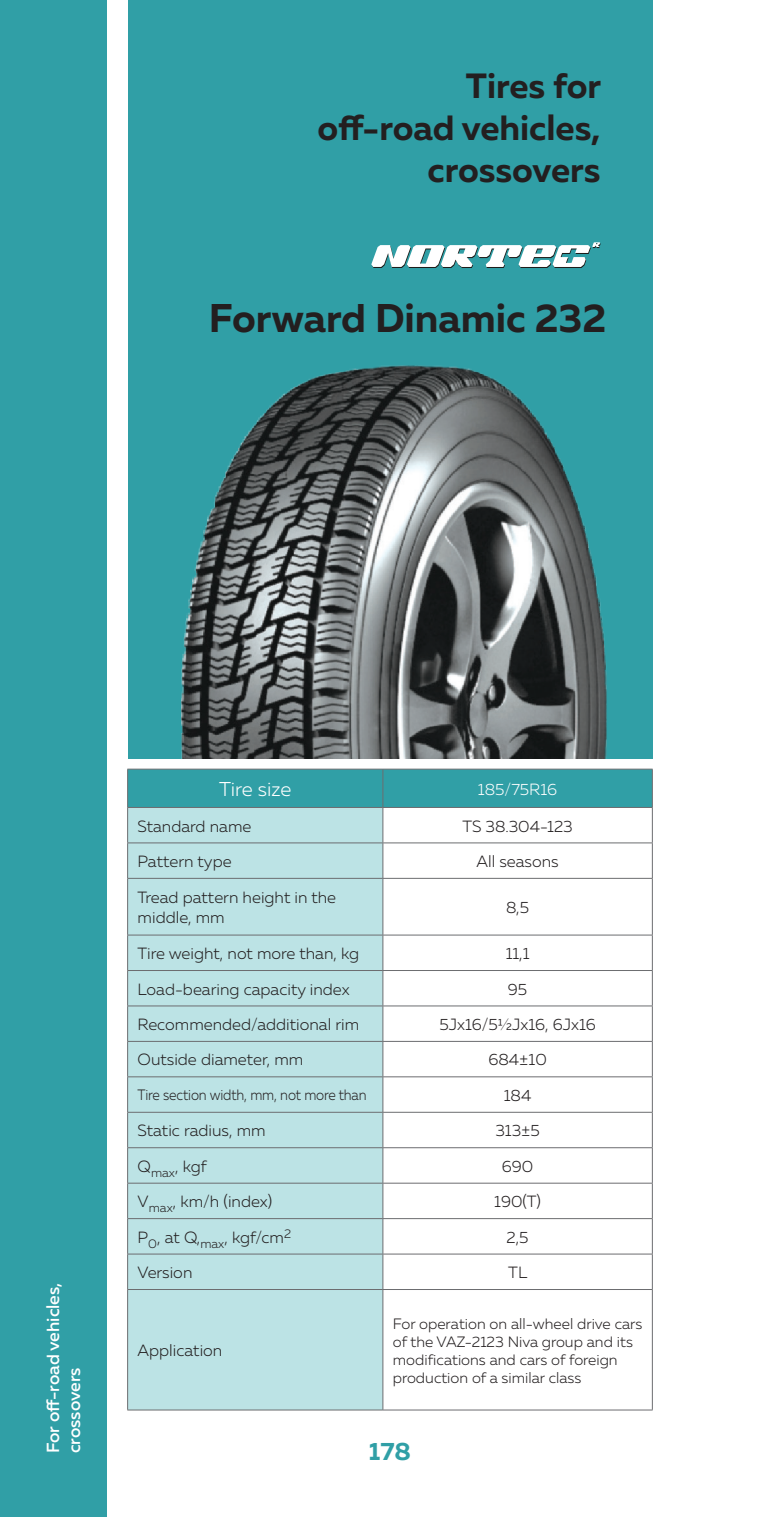
<style>
.page{position:relative;width:780px;height:1517px;background:#fff}
.page>*{position:absolute;margin:0;border:0;box-sizing:border-box;transform-origin:0 0}
.название{font:700 40px "Muller";color:#231f20}
.t1{font:700 35px/42px "Muller";color:#231f20;text-align:right}
.t2{font:700 25px "Muller";color:#309fa6}
.таблица{font:300 20px "Muller";letter-spacing:-.005em;color:#fff}
.t3{font:500 17.5px/21px "Muller";color:#fff}
.таблица-2{font:300 16.25px/20px "Muller";color:#231f20}
.таблица-3{font:300 16.25px "Muller";color:#fff}
.примечание{font:300 15px/18px "Muller";color:#231f20}
.таблица-4{font:300 15px "Muller";letter-spacing:-.01em;color:#231f20;scale:.9 1}
</style>
<div class="page">
<div style="left:0;top:0;width:106px;height:1517px;background:#309fa6"></div>
<div style="left:128px;top:0;width:524px;height:758px;background:#309fa6"></div>
<svg style="left:371px;top:242px;width:229px;height:26px"></svg>
<div style="left:128px;top:769px;width:524px;height:38px;background:#309fa6"></div>
<div style="left:128px;top:808px;width:254px;height:601px;background:#bce3e5"></div>
<hr style="left:127px;top:768px;width:256px;height:1px;background:#6c6d70">
<hr style="left:127px;top:769px;width:1px;height:38px;background:#6c6d70">
<hr style="left:383px;top:768px;width:269px;height:1px;background:#6c6d70">
<hr style="left:382px;top:769px;width:1px;height:38px;background:#6c6d70">
<hr style="left:652px;top:769px;width:1px;height:38px;background:#6c6d70">
<hr style="left:127px;top:807px;width:256px;height:1px;background:#6c6d70">
<hr style="left:127px;top:808px;width:1px;height:34px;background:#6c6d70">
<hr style="left:383px;top:807px;width:269px;height:1px;background:#6c6d70">
<hr style="left:382px;top:808px;width:1px;height:34px;background:#6c6d70">
<hr style="left:652px;top:808px;width:1px;height:34px;background:#6c6d70">
<hr style="left:127px;top:842px;width:256px;height:1px;background:#6c6d70">
<hr style="left:127px;top:843px;width:1px;height:35px;background:#6c6d70">
<hr style="left:383px;top:842px;width:269px;height:1px;background:#6c6d70">
<hr style="left:382px;top:843px;width:1px;height:35px;background:#6c6d70">
<hr style="left:652px;top:843px;width:1px;height:35px;background:#6c6d70">
<hr style="left:127px;top:878px;width:256px;height:1px;background:#6c6d70">
<hr style="left:127px;top:878px;width:1px;height:56px;background:#6c6d70">
<hr style="left:383px;top:878px;width:269px;height:1px;background:#6c6d70">
<hr style="left:382px;top:878px;width:1px;height:56px;background:#6c6d70">
<hr style="left:652px;top:878px;width:1px;height:56px;background:#6c6d70">
<hr style="left:127px;top:934px;width:256px;height:1px;background:#6c6d70">
<hr style="left:127px;top:935px;width:1px;height:35px;background:#6c6d70">
<hr style="left:383px;top:934px;width:269px;height:1px;background:#6c6d70">
<hr style="left:382px;top:935px;width:1px;height:35px;background:#6c6d70">
<hr style="left:652px;top:935px;width:1px;height:35px;background:#6c6d70">
<hr style="left:127px;top:970px;width:256px;height:1px;background:#6c6d70">
<hr style="left:127px;top:971px;width:1px;height:34px;background:#6c6d70">
<hr style="left:383px;top:970px;width:269px;height:1px;background:#6c6d70">
<hr style="left:382px;top:971px;width:1px;height:34px;background:#6c6d70">
<hr style="left:652px;top:971px;width:1px;height:34px;background:#6c6d70">
<hr style="left:127px;top:1005px;width:256px;height:1px;background:#6c6d70">
<hr style="left:127px;top:1006px;width:1px;height:35px;background:#6c6d70">
<hr style="left:383px;top:1005px;width:269px;height:1px;background:#6c6d70">
<hr style="left:382px;top:1006px;width:1px;height:35px;background:#6c6d70">
<hr style="left:652px;top:1006px;width:1px;height:35px;background:#6c6d70">
<hr style="left:127px;top:1041px;width:256px;height:1px;background:#6c6d70">
<hr style="left:127px;top:1041px;width:1px;height:35px;background:#6c6d70">
<hr style="left:383px;top:1041px;width:269px;height:1px;background:#6c6d70">
<hr style="left:382px;top:1041px;width:1px;height:35px;background:#6c6d70">
<hr style="left:652px;top:1041px;width:1px;height:35px;background:#6c6d70">
<hr style="left:127px;top:1076px;width:256px;height:1px;background:#6c6d70">
<hr style="left:127px;top:1077px;width:1px;height:35px;background:#6c6d70">
<hr style="left:383px;top:1076px;width:269px;height:1px;background:#6c6d70">
<hr style="left:382px;top:1077px;width:1px;height:35px;background:#6c6d70">
<hr style="left:652px;top:1077px;width:1px;height:35px;background:#6c6d70">
<hr style="left:127px;top:1112px;width:256px;height:1px;background:#6c6d70">
<hr style="left:127px;top:1112px;width:1px;height:35px;background:#6c6d70">
<hr style="left:383px;top:1112px;width:269px;height:1px;background:#6c6d70">
<hr style="left:382px;top:1112px;width:1px;height:35px;background:#6c6d70">
<hr style="left:652px;top:1112px;width:1px;height:35px;background:#6c6d70">
<hr style="left:127px;top:1147px;width:256px;height:1px;background:#6c6d70">
<hr style="left:127px;top:1148px;width:1px;height:35px;background:#6c6d70">
<hr style="left:383px;top:1147px;width:269px;height:1px;background:#6c6d70">
<hr style="left:382px;top:1148px;width:1px;height:35px;background:#6c6d70">
<hr style="left:652px;top:1148px;width:1px;height:35px;background:#6c6d70">
<hr style="left:127px;top:1219px;width:1px;height:34px;background:#6c6d70">
<hr style="left:382px;top:1219px;width:1px;height:34px;background:#6c6d70">
<hr style="left:652px;top:1219px;width:1px;height:34px;background:#6c6d70">
<hr style="left:127px;top:1182px;width:256px;height:1px;background:#6c6d70">
<hr style="left:127px;top:1183px;width:1px;height:35px;background:#6c6d70">
<hr style="left:383px;top:1182px;width:269px;height:1px;background:#6c6d70">
<hr style="left:382px;top:1183px;width:1px;height:35px;background:#6c6d70">
<hr style="left:652px;top:1183px;width:1px;height:35px;background:#6c6d70">
<hr style="left:127px;top:1218px;width:256px;height:1px;background:#6c6d70">
<hr style="left:383px;top:1218px;width:269px;height:1px;background:#6c6d70">
<hr style="left:127px;top:1253px;width:256px;height:1px;background:#6c6d70">
<hr style="left:127px;top:1254px;width:1px;height:35px;background:#6c6d70">
<hr style="left:383px;top:1253px;width:269px;height:1px;background:#6c6d70">
<hr style="left:382px;top:1254px;width:1px;height:35px;background:#6c6d70">
<hr style="left:652px;top:1254px;width:1px;height:35px;background:#6c6d70">
<hr style="left:127px;top:1289px;width:256px;height:1px;background:#6c6d70">
<hr style="left:127px;top:1289px;width:1px;height:120px;background:#6c6d70">
<hr style="left:383px;top:1289px;width:269px;height:1px;background:#6c6d70">
<hr style="left:382px;top:1289px;width:1px;height:120px;background:#6c6d70">
<hr style="left:652px;top:1289px;width:1px;height:120px;background:#6c6d70">
<hr style="left:127px;top:1409px;width:256px;height:1px;background:#6c6d70">
<hr style="left:383px;top:1409px;width:269px;height:1px;background:#6c6d70">
<img style="left:181px;top:366px;width:426px;height:392px">
<h2 class="t1" style="left:317px;top:65px;width:285px">Tires for<br>off-road vehicles, crossovers</h2>
<p class="название" style="left:209px;top:293px;width:399px">Forward Dinamic 232</p>
<p class="t3" style="left:42px;top:1453px;width:172px;rotate:-90deg">For off-road vehicles, crossovers</p>
<p class="таблица" style="left:219px;top:777px;width:74px">Tire size</p>
<p class="таблица-3" style="left:478px;top:779px;width:81px">185/75R16</p>
<p class="таблица-2" style="left:138px;top:815px;width:115px">Standard name</p>
<p class="таблица-2" style="left:462px;top:815px;width:112px">TS 38.304-123</p>
<p class="таблица-2" style="left:138px;top:851px;width:95px">Pattern type</p>
<p class="таблица-2" style="left:476px;top:851px;width:84px">All seasons</p>
<p class="таблица-2" style="left:138px;top:887px;width:200px">Tread pattern height in the middle, mm</p>
<p class="таблица-2" style="left:506px;top:897px;width:25px">8,5</p>
<p class="таблица-2" style="left:138px;top:943px;width:223px">Tire weight, not more than, kg</p>
<p class="таблица-2" style="left:505px;top:943px;width:25px">11,1</p>
<p class="таблица-2" style="left:138px;top:978px;width:213px">Load-bearing capacity index</p>
<p class="таблица-2" style="left:508px;top:978px;width:21px">95</p>
<p class="таблица-2" style="left:138px;top:1014px;width:223px">Recommended/additional rim</p>
<p class="таблица-2" style="left:439px;top:1014px;width:158px">5Jх16/5½Jх16, 6Jх16</p>
<p class="таблица-2" style="left:138px;top:1049px;width:167px">Outside diameter, mm</p>
<p class="таблица-2" style="left:488px;top:1049px;width:60px">684±10</p>
<p class="таблица-4" style="left:138px;top:1086px;width:256px">Tire section width, mm, not more than</p>
<p class="таблица-2" style="left:503px;top:1085px;width:29px">184</p>
<p class="таблица-2" style="left:138px;top:1120px;width:130px">Static radius, mm</p>
<p class="таблица-2" style="left:495px;top:1120px;width:46px">313±5</p>
<p class="таблица-2" style="left:138px;top:1156px;width:71px">Q<sub>max</sub>, kgf</p>
<p class="таблица-2" style="left:502px;top:1156px;width:33px">690</p>
<p class="таблица-2" style="left:138px;top:1191px;width:136px">V<sub>max</sub>, km/h (index)</p>
<p class="таблица-2" style="left:494px;top:1191px;width:48px">190(T)</p>
<p class="таблица-2" style="left:138px;top:1227px;width:155px">P<sub>0</sub>, at Q,<sub>max</sub>, kgf/cm<sup>2</sup></p>
<p class="таблица-2" style="left:506px;top:1227px;width:24px">2,5</p>
<p class="таблица-2" style="left:138px;top:1262px;width:56px">Version</p>
<p class="таблица-2" style="left:508px;top:1262px;width:21px">TL</p>
<p class="таблица-2" style="left:138px;top:1340px;width:86px">Application</p>
<p class="примечание" style="left:393px;top:1314px;width:251px">For operation on all-wheel drive cars of the VAZ-2123 Niva group and its modifications and cars of foreign production of a similar class</p>
<h3 class="t2" style="left:369px;top:1436px;width:44px">178</h3>
</div>
